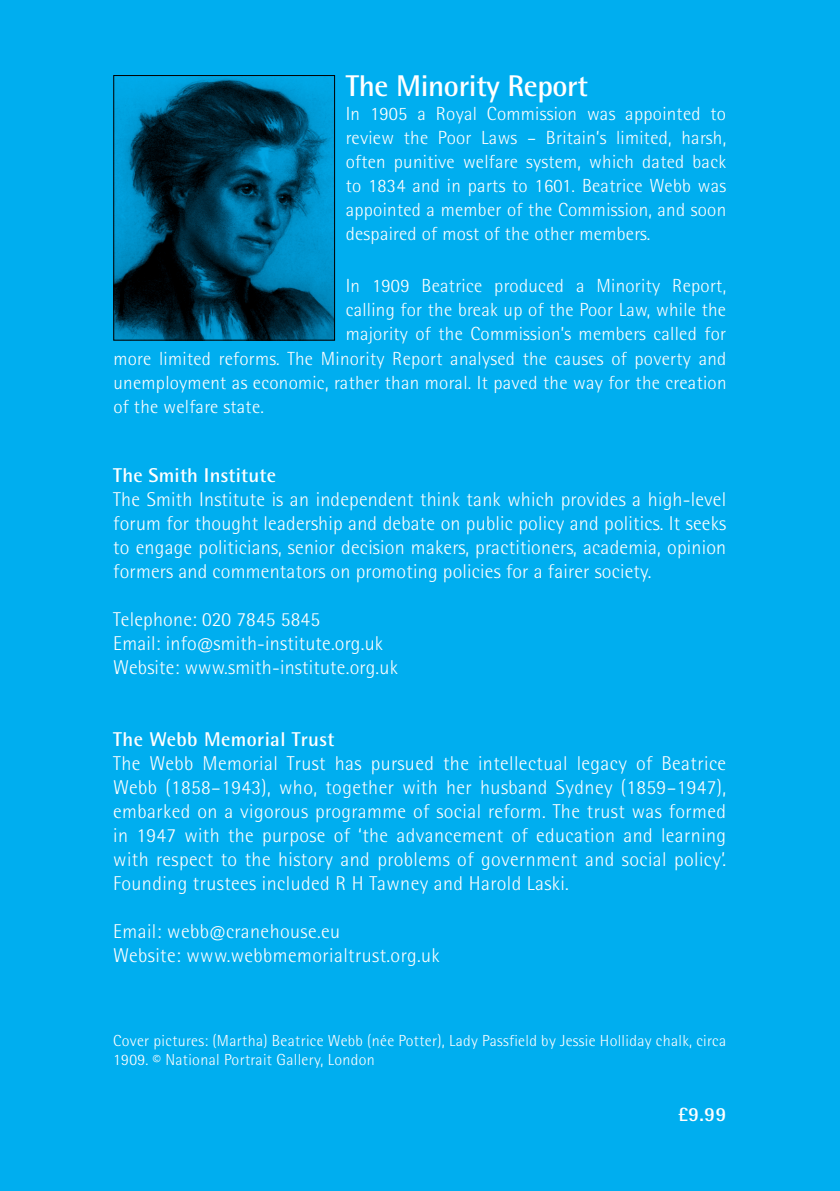
<style>
.page{position:relative;width:840px;height:1191px;background:#fff}
.page>*{position:absolute;margin:0;border:0;box-sizing:border-box;transform-origin:0 0}
.t1{font:700 30px "Rotis Semi Sans Std";letter-spacing:-.01em;color:#fff}
.t2{font:300 20px/24px "Rotis Semi Sans Std";letter-spacing:.01em;color:#fff;text-align:justify}
.t3{font:700 20px "Rotis Semi Sans Std";letter-spacing:.01em;color:#fff}
.t4{font:300 19px/24px "Rotis Semi Sans Std";letter-spacing:.015em;color:#fff;text-align:justify}
.t5{font:300 16px/19.2px "Rotis Semi Sans Std";letter-spacing:.02em;color:#fff}
</style>
<div class="page">
<div style="left:0;top:0;width:839px;height:1191px;background:#00aeef"></div>
<svg style="left:113px;top:75px;width:222px;height:266px;background:#004f6f"></svg>
<div style="left:113px;top:75px;width:221px;height:265px;border:1px solid #000"></div>
<h1 class="t1" style="left:345px;top:68px;width:244px">The Minority Report</h1>
<p class="t4" style="left:345px;top:102px;width:382px">In 1905 a Royal Commission was appointed to review the Poor Laws – Britain’s limited, harsh, often punitive welfare system, which dated back to 1834 and in parts to 1601. Beatrice Webb was appointed a member of the Commission, and soon despaired of most of the other members.</p>
<p class="t4" style="left:345px;top:274px;width:382px">In 1909 Beatrice produced a Minority Report,</p>
<p class="t4" style="left:345px;top:298px;width:382px">calling for the break up of the Poor Law, while the</p>
<p class="t4" style="left:345px;top:322px;width:381px">majority of the Commission’s members called for</p>
<p class="t4" style="left:113px;top:347px;width:614px">more limited reforms. The Minority Report analysed the causes of poverty and</p>
<p class="t4" style="left:113px;top:371px;width:614px">unemployment as economic, rather than moral. It paved the way for the creation</p>
<p class="t4" style="left:113px;top:395px;width:152px">of the welfare state.</p>
<p class="t3" style="left:113px;top:463px;width:164px">The Smith Institute</p>
<p class="t2" style="left:113px;top:487px;width:614px">The Smith Institute is an independent think tank which provides a high-level forum for thought leadership and debate on public policy and politics. It seeks to engage politicians, senior decision makers, practitioners, academia, opinion formers and commentators on promoting policies for a fairer society.</p>
<p class="t2" style="left:113px;top:607px;width:286px;text-align:left">Telephone: 020 7845 5845<br>Email: info@smith-institute.org.uk<br>Website: www.smith-institute.org.uk</p>
<p class="t3" style="left:113px;top:727px;width:223px">The Webb Memorial Trust</p>
<p class="t2" style="left:113px;top:751px;width:614px">The Webb Memorial Trust has pursued the intellectual legacy of Beatrice Webb (1858–1943), who, together with her husband Sydney (1859–1947), embarked on a vigorous programme of social reform. The trust was formed in 1947 with the purpose of ‘the advancement of education and learning with respect to the history and problems of government and social policy’.<br>Founding trustees included R H Tawney and Harold Laski.</p>
<p class="t2" style="left:113px;top:919px;width:328px">Email: webb@cranehouse.eu<br>Website: www.webbmemorialtrust.org.uk</p>
<p class="t5" style="left:113px;top:1030px;width:614px">Cover pictures: (Martha) Beatrice Webb (née Potter), Lady Passfield by Jessie Holliday chalk, circa<br>1909. © National Portrait Gallery, London</p>
<p class="t3" style="left:678px;top:1101px;width:49px">£9.99</p>
</div>
